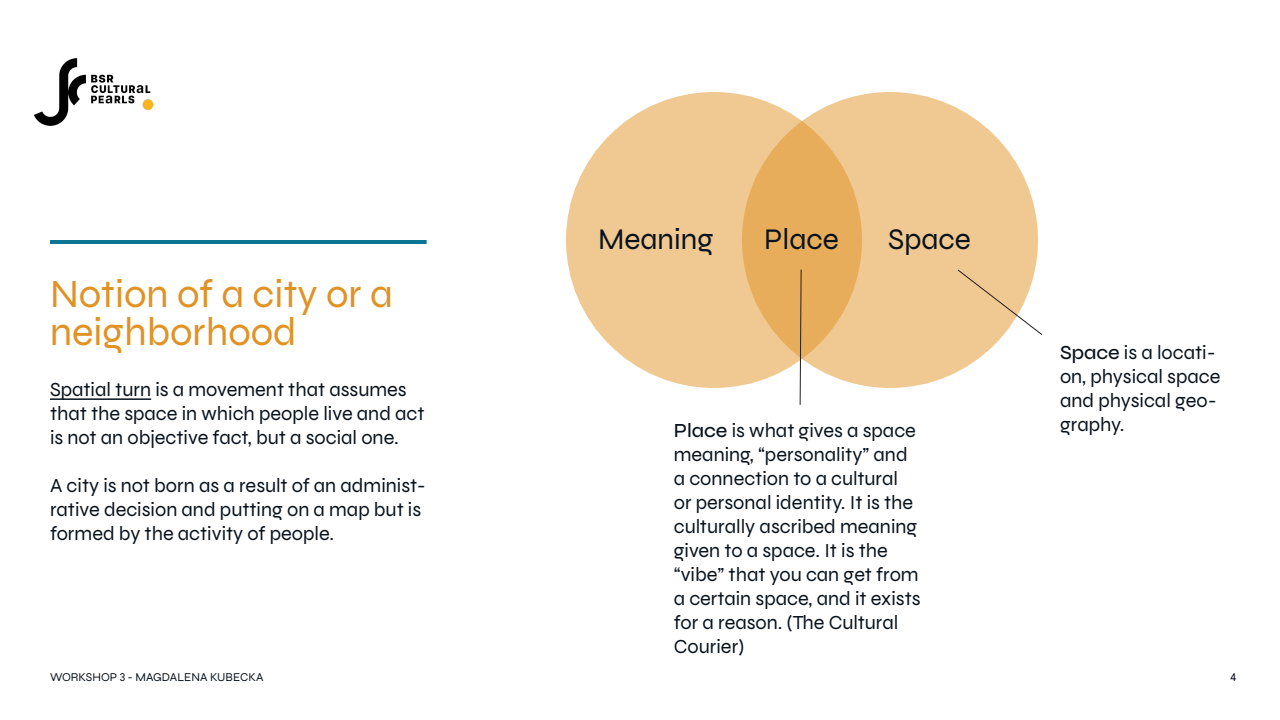
<style>
.page{position:relative;width:1280px;height:720px;background:#fff}
.page>*{position:absolute;margin:0;border:0;box-sizing:border-box;transform-origin:0 0}
.t1{font:40px/38px "Syne";color:#e19224}
.t2{font:30px "Syne";color:#09131d}
.t3{font:20px/24px "Syne";color:#09131d}
.t4{font:12px "Syne";color:#09131d}
.s1{font-weight:500}
</style>
<div class="page">
<hr style="left:50px;top:240px;width:377px;height:4px;background:#0e7695">
<hr style="left:50px;top:398px;width:101px;height:2px;background:#09131d">
<div style="left:566px;top:92px;width:296px;height:296px;background:#f0c891;border-radius:50%"></div>
<svg style="left:742px;top:92px;width:296px;height:296px;background:#edbf80"></svg>
<svg style="left:957px;top:269px;width:86px;height:67px"></svg>
<svg style="left:799px;top:269px;width:3px;height:136px"></svg>
<img style="left:33px;top:58px;width:121px;height:68px">
<h1 class="t1" style="left:50px;top:274px;width:344px">Notion of a city or a neighborhood</h1>
<p class="t3" style="left:50px;top:377px;width:376px">Spatial turn is a movement that assumes that the space in which people live and act is not an objective fact, but a social one.</p>
<p class="t3" style="left:50px;top:473px;width:377px">A city is not born as a result of an administ&shy;rative decision and putting on a map but is formed by the activity of people.</p>
<h2 class="t2" style="left:598px;top:220px;width:117px">Meaning</h2>
<h2 class="t2" style="left:764px;top:220px;width:76px">Place</h2>
<h2 class="t2" style="left:888px;top:220px;width:84px">Space</h2>
<p class="t3" style="left:674px;top:418px;width:248px"><span class="s1">Place</span> is what gives a space meaning, “personality” and a connection to a cultural or personal identity. It is the culturally ascribed meaning given to a space. It is the “vibe” that you can get from a certain space, and it exists for a reason. (The Cultural<br>Courier)</p>
<p class="t3" style="left:1060px;top:340px;width:162px"><span class="s1">Space</span> is a locati&shy;on, physical space and physical geo&shy;graphy.</p>
<p class="t4" style="left:50px;top:670px;width:215px">WORKSHOP 3 - MAGDALENA KUBECKA</p>
<p class="t4" style="left:1230px;top:670px;width:8px">4</p>
</div>
